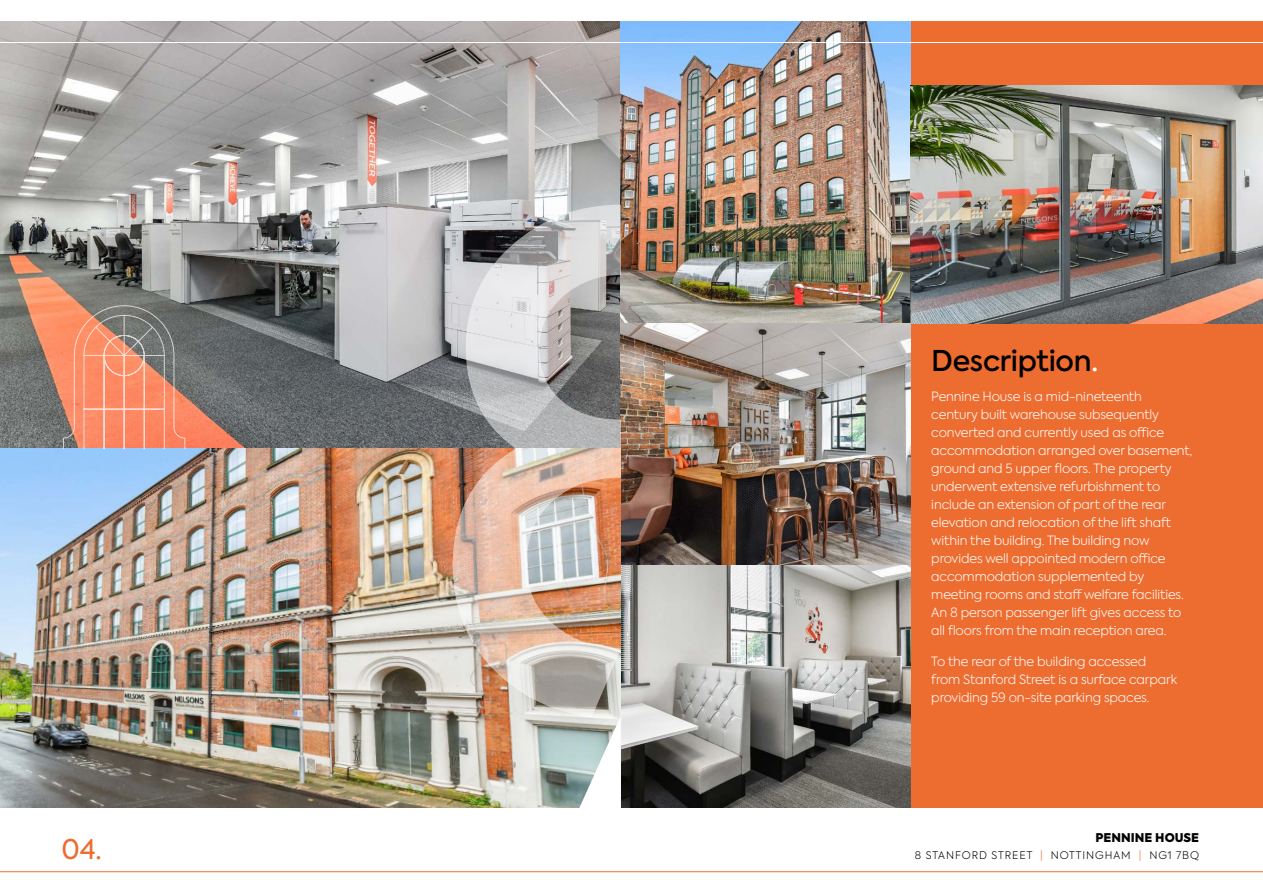
<style>
.page{position:relative;width:1263px;height:893px;background:#fff}
.page>*{position:absolute;margin:0;border:0;box-sizing:border-box;transform-origin:0 0}
.t1{font:500 28.5px "Axiforma";letter-spacing:-.01em;color:#000}
.t2{font:27px "Axiforma";color:#ed6c30}
.t3{font:300 12.75px/18px "Axiforma";letter-spacing:-.01em;color:#fff}
.t4{font:900 12px "Axiforma";color:#000}
.t5{font:300 10.5px "Axiforma";letter-spacing:.09em;color:#000}
.s1{color:#fff}
.s2{color:#ed6c30}
</style>
<div class="page">
<div style="left:910px;top:21px;width:353px;height:787px;background:#ed6c30"></div>
<img style="left:0;top:21px;width:621px;height:428px">
<img style="left:621px;top:21px;width:289px;height:302px">
<img style="left:910px;top:85px;width:353px;height:238px">
<img style="left:621px;top:323px;width:289px;height:243px">
<svg style="left:621px;top:566px;width:289px;height:242px;background:#9a9a96"></svg>
<img style="left:0;top:449px;width:576px;height:359px">
<img style="left:453px;top:205px;width:168px;height:514px">
<svg style="left:576px;top:716px;width:46px;height:92px"></svg>
<svg style="left:55px;top:305px;width:144px;height:144px;background:#ce8870"></svg>
<hr style="left:0;top:42px;width:1263px;height:1px;background:#fff">
<hr style="left:0;top:871px;width:1263px;height:1px;background:#ed6c30">
<h2 class="t2" style="left:62px;top:832px;width:42px">04.</h2>
<h1 class="t1" style="left:931px;top:342px;width:168px">Description<span class="s1">.</span></h1>
<p class="t3" style="left:931px;top:388px;width:263px">Pennine House is a mid-nineteenth<br>century built warehouse subsequently converted and currently used as office accommodation arranged over basement, ground and 5 upper floors. The property underwent extensive refurbishment to include an extension of part of the rear elevation and relocation of the lift shaft within the building. The building now provides well appointed modern office accommodation supplemented by meeting rooms and staff welfare facilities.<br>An 8 person passenger lift gives access to all floors from the main reception area.</p>
<p class="t3" style="left:931px;top:653px;width:247px">To the rear of the building accessed from Stanford Street is a surface carpark providing 59 on-site parking spaces.</p>
<p class="t4" style="left:1095px;top:829px;width:105px">PENNINE HOUSE</p>
<p class="t5" style="left:915px;top:848px;width:286px">8 STANFORD STREET <span class="s2">|</span> NOTTINGHAM <span class="s2">|</span> NG1 7BQ</p>
</div>
